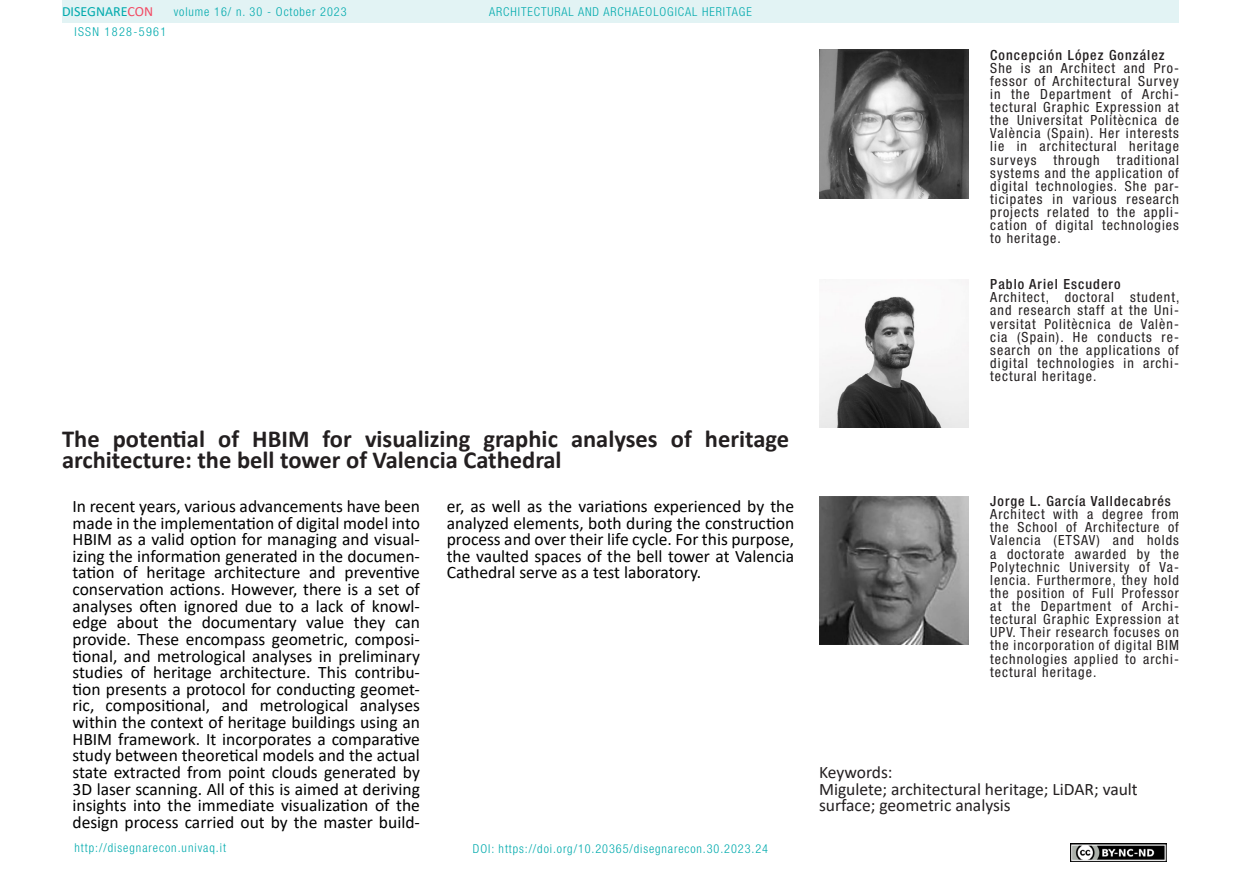
<style>
.page{position:relative;width:1241px;height:893px;background:#fff}
.page>*{position:absolute;margin:0;border:0;box-sizing:border-box;transform-origin:0 0}
.t1{font:700 24.5px/21px "Calibri";color:#231f20}
.t2{font:17.5px/16.6px "Calibri";color:#000;text-align:justify}
.t3{font:17.5px/16.6px "Calibri";color:#231f20}
.t4{font:condensed 14px/13.1px "Helvetica Neue LT Std";letter-spacing:.075em;color:#231f20;text-align:justify}
.t5{font:500 condensed 14px "Helvetica Neue LT Std";letter-spacing:.075em;color:#231f20}
.t6{font:14px "Calibri";color:#00aaad}
.t7{font:300 condensed 12.25px "Helvetica Neue LT Std";letter-spacing:.075em;color:#00aaad}
.t8{font:300 condensed 12.25px "Helvetica Neue LT Std";letter-spacing:.11em;color:#00aaad}
.s1{color:#f24862}
</style>
<div class="page">
<div style="left:62px;top:0;width:1116px;height:23px;background:#e2f3f4"></div>
<img style="left:1070px;top:843px;width:96px;height:18px">
<img style="left:819px;top:50px;width:149px;height:149px">
<img style="left:819px;top:496px;width:149px;height:149px">
<img style="left:819px;top:279px;width:149px;height:149px">
<p class="t6" style="left:62px;top:2px;width:93px">DISEGNARE<span class="s1">CON</span></p>
<p class="t7" style="left:489px;top:5px;width:264px">ARCHITECTURAL AND ARCHAEOLOGICAL HERITAGE</p>
<p class="t7" style="left:174px;top:5px;width:174px">volume 16/ n. 30 - October 2023</p>
<p class="t8" style="left:74px;top:24px;width:93px">ISSN 1828-5961</p>
<h1 class="t1" style="left:62px;top:428px;width:728px">The potential of HBIM for visualizing graphic analyses of heritage architecture: the bell tower of Valencia Cathedral</h1>
<p class="t2" style="left:72px;top:497px;width:349px">In recent years, various advancements have been made in the implementation of digital model into HBIM as a valid option for managing and visual&shy;izing the information generated in the documen&shy;tation of heritage architecture and preventive conservation actions. However, there is a set of analyses often ignored due to a lack of knowl&shy;edge about the documentary value they can provide. These encompass geometric, composi&shy;tional, and metrological analyses in preliminary studies of heritage architecture. This contribu&shy;tion presents a protocol for conducting geomet&shy;ric, compositional, and metrological analyses within the context of heritage buildings using an HBIM framework. It incorporates a comparative study between theoretical models and the actual state extracted from point clouds generated by 3D laser scanning. All of this is aimed at deriving insights into the immediate visualization of the design process carried out by the master build-</p>
<p class="t2" style="left:446px;top:497px;width:349px">er, as well as the variations experienced by the analyzed elements, both during the construction process and over their life cycle. For this purpose, the vaulted spaces of the bell tower at Valencia Cathedral serve as a test laboratory.</p>
<p class="t7" style="left:74px;top:841px;width:153px">http://disegnarecon.univaq.it</p>
<p class="t7" style="left:473px;top:842px;width:296px">DOI: https://doi.org/10.20365/disegnarecon.30.2023.24</p>
<p class="t5" style="left:990px;top:46px;width:176px">Concepción López González</p>
<p class="t4" style="left:990px;top:61px;width:190px">She is an Architect and Pro&shy;fessor of Architectural Survey in the Department of Archi&shy;tectural Graphic Expression at the Universitat Politècnica de València (Spain). Her interests lie in architectural heritage surveys through traditional systems and the application of digital technologies. She par&shy;ticipates in various research projects related to the appli&shy;cation of digital technologies to heritage.</p>
<p class="t5" style="left:990px;top:276px;width:132px">Pablo Ariel Escudero</p>
<p class="t4" style="left:990px;top:291px;width:191px">Architect, doctoral student, and research staff at the Uni&shy;versitat Politècnica de Valèn&shy;cia (Spain). He conducts re&shy;search on the applications of digital technologies in archi&shy;tectural heritage.</p>
<p class="t5" style="left:990px;top:493px;width:182px">Jorge L. García Valldecabrés</p>
<p class="t4" style="left:990px;top:508px;width:190px">Architect with a degree from the School of Architecture of Valencia (ETSAV) and holds a doctorate awarded by the Polytechnic University of Va&shy;lencia. Furthermore, they hold the position of Full Professor at the Department of Archi&shy;tectural Graphic Expression at UPV. Their research focuses on the incorporation of digital BIM technologies applied to archi&shy;tectural heritage.</p>
<p class="t3" style="left:819px;top:763px;width:320px">Keywords:<br>Migulete; architectural heritage; LiDAR; vault surface; geometric analysis</p>
</div>
